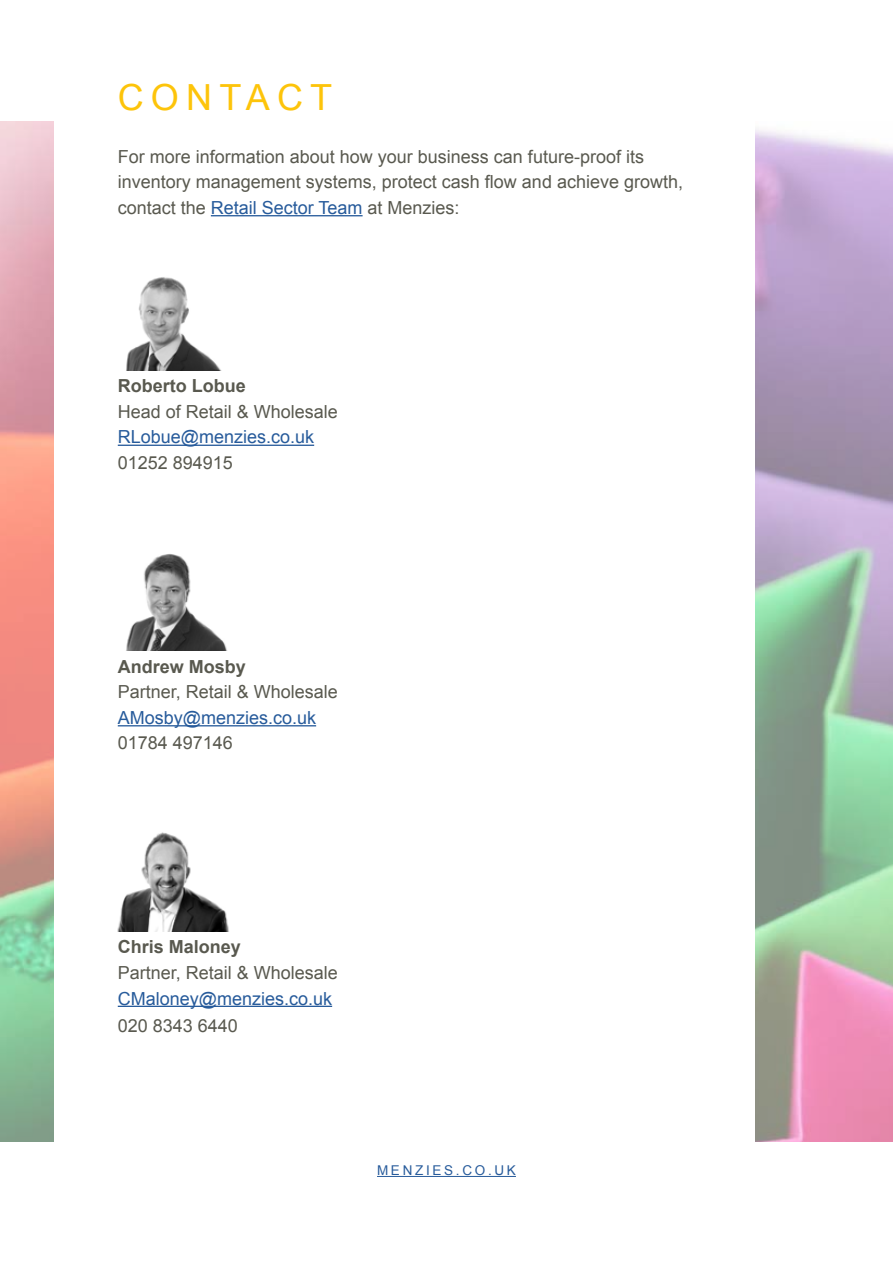
<style>
.page{position:relative;width:893px;height:1263px;background:#fff}
.page>*{position:absolute;margin:0;border:0;box-sizing:border-box;transform-origin:0 0}
.t1{font:36px "Arial";letter-spacing:.2em;color:#fdc40a}
.t2{font:18px/25.5px "Arial";color:#59594f}
.t3{font:18px "Arial";color:#275b9b}
.t4{font:700 18px "Arial";color:#59594f}
.t5{font:13.5px "Arial";letter-spacing:.2em;color:#275b9b}
.s1{color:#275b9b}
</style>
<div class="page">
<img style="left:0;top:121px;width:893px;height:1021px">
<div style="left:54px;top:54px;width:701px;height:1088px;background:#fff"></div>
<hr style="left:211px;top:215px;width:152px;height:1px;background:#275b9b">
<hr style="left:118px;top:445px;width:196px;height:1px;background:#275b9b">
<hr style="left:118px;top:725px;width:198px;height:1px;background:#275b9b">
<hr style="left:118px;top:1006px;width:214px;height:1px;background:#275b9b">
<img style="left:126px;top:554px;width:102px;height:97px">
<img style="left:126px;top:277px;width:95px;height:93px">
<img style="left:117px;top:832px;width:112px;height:99px">
<hr style="left:377px;top:1176px;width:139px;height:1px;background:#275b9b">
<h1 class="t1" style="left:118px;top:74px;width:216px">CONTACT</h1>
<p class="t2" style="left:118px;top:144px;width:567px">For more information about how your business can future-proof its inventory management systems, protect cash flow and achieve growth, contact the <span class="s1">Retail Sector Team</span> at Menzies:</p>
<p class="t4" style="left:118px;top:374px;width:129px">Roberto Lobue</p>
<p class="t2" style="left:118px;top:399px;width:222px">Head of Retail &amp; Wholesale</p>
<p class="t3" style="left:118px;top:425px;width:198px">RLobue@menzies.co.uk</p>
<p class="t2" style="left:118px;top:450px;width:117px">01252 894915</p>
<p class="t4" style="left:118px;top:655px;width:130px">Andrew Mosby</p>
<p class="t2" style="left:118px;top:679px;width:222px">Partner, Retail &amp; Wholesale</p>
<p class="t3" style="left:118px;top:706px;width:200px">AMosby@menzies.co.uk</p>
<p class="t2" style="left:118px;top:730px;width:117px">01784 497146</p>
<p class="t4" style="left:118px;top:935px;width:125px">Chris Maloney</p>
<p class="t2" style="left:118px;top:960px;width:222px">Partner, Retail &amp; Wholesale</p>
<p class="t3" style="left:118px;top:986px;width:216px">CMaloney@menzies.co.uk</p>
<p class="t2" style="left:118px;top:1012px;width:122px">020 8343 6440</p>
<p class="t5" style="left:377px;top:1161px;width:140px">MENZIES.CO.UK</p>
</div>
